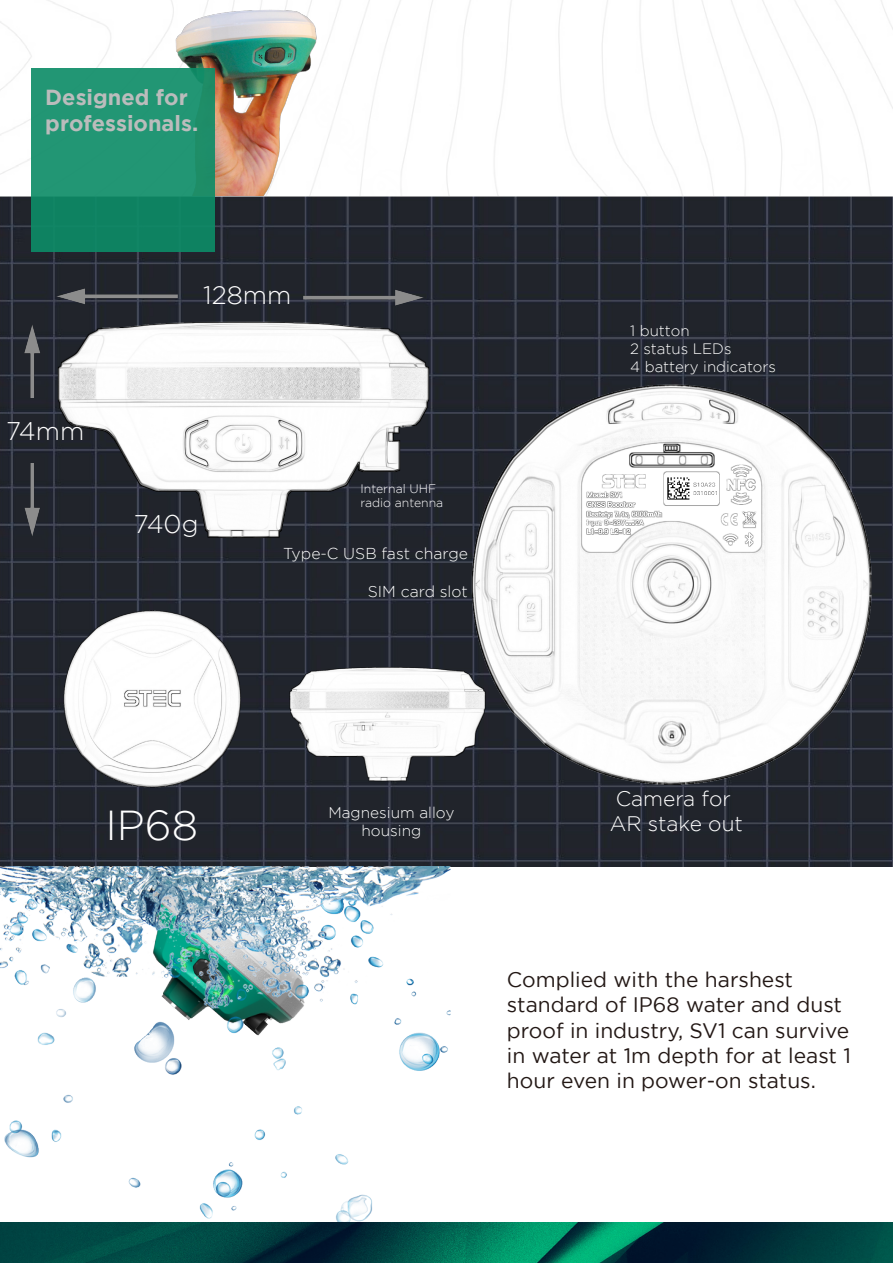
<style>
.page{position:relative;width:893px;height:1263px;background:#fff}
.page>*{position:absolute;margin:0;border:0;box-sizing:border-box;transform-origin:0 0}
.t1{font:300 41.85px "Gotham";color:#fff}
.t2{font:300 25.5px "Gotham";color:#fff}
.t3{font:700 21.75px/26.1px "Gotham";color:#bbbcbc}
.t4{font:21px/25.2px "Gotham";color:#231815}
.t5{font:300 21px/25.2px "Gotham";color:#fff}
.t6{font:300 15.75px "Gotham";color:#fff}
.t7{font:300 15.45px "Gotham";color:#fff}
.t8{font:300 15px/18.1px "Gotham";color:#fff}
.t9{font:300 12.3px/14.7px "Gotham";color:#fff}
</style>
<div class="page">
<img style="left:134px;top:0;width:378px;height:196px">
<img style="left:0;top:196px;width:893px;height:671px">
<img style="left:35px;top:312px;width:401px;height:244px">
<img style="left:415px;top:367px;width:478px;height:441px">
<img style="left:63px;top:610px;width:183px;height:185px">
<img style="left:279px;top:643px;width:225px;height:148px">
<div style="left:31px;top:69px;width:183px;height:183px;background:linear-gradient(to bottom,#289c79,#0f8362)"></div>
<img style="left:299px;top:282px;width:129px;height:32px">
<img style="left:53px;top:281px;width:128px;height:32px">
<img style="left:18px;top:321px;width:27px;height:77px">
<img style="left:19px;top:464px;width:28px;height:77px">
<img style="left:0;top:867px;width:463px;height:356px">
<img style="left:0;top:1223px;width:893px;height:40px">
<p class="t3" style="left:45px;top:84px;width:154px">Designed for professionals.</p>
<p class="t2" style="left:6px;top:417px;width:80px">74mm</p>
<p class="t2" style="left:203px;top:281px;width:90px">128mm</p>
<p class="t2" style="left:134px;top:510px;width:66px">740g</p>
<p class="t9" style="left:361px;top:481px;width:84px">Internal UHF radio antenna</p>
<p class="t6" style="left:283px;top:545px;width:186px">Type-C USB fast charge</p>
<p class="t6" style="left:368px;top:582px;width:102px">SIM card slot</p>
<p class="t8" style="left:630px;top:321px;width:147px">1 button<br>2 status LEDs<br>4 battery indicators</p>
<h1 class="t1" style="left:106px;top:802px;width:94px">IP68</h1>
<p class="t7" style="left:328px;top:804px;width:128px">Magnesium alloy</p>
<p class="t7" style="left:361px;top:822px;width:61px">housing</p>
<p class="t5" style="left:610px;top:785px;width:135px">Camera for<br>AR stake out</p>
<p class="t4" style="left:507px;top:967px;width:345px">Complied with the harshest standard of IP68 water and dust proof in industry, SV1 can survive in water at 1m depth for at least 1 hour even in power-on status.</p>
</div>
